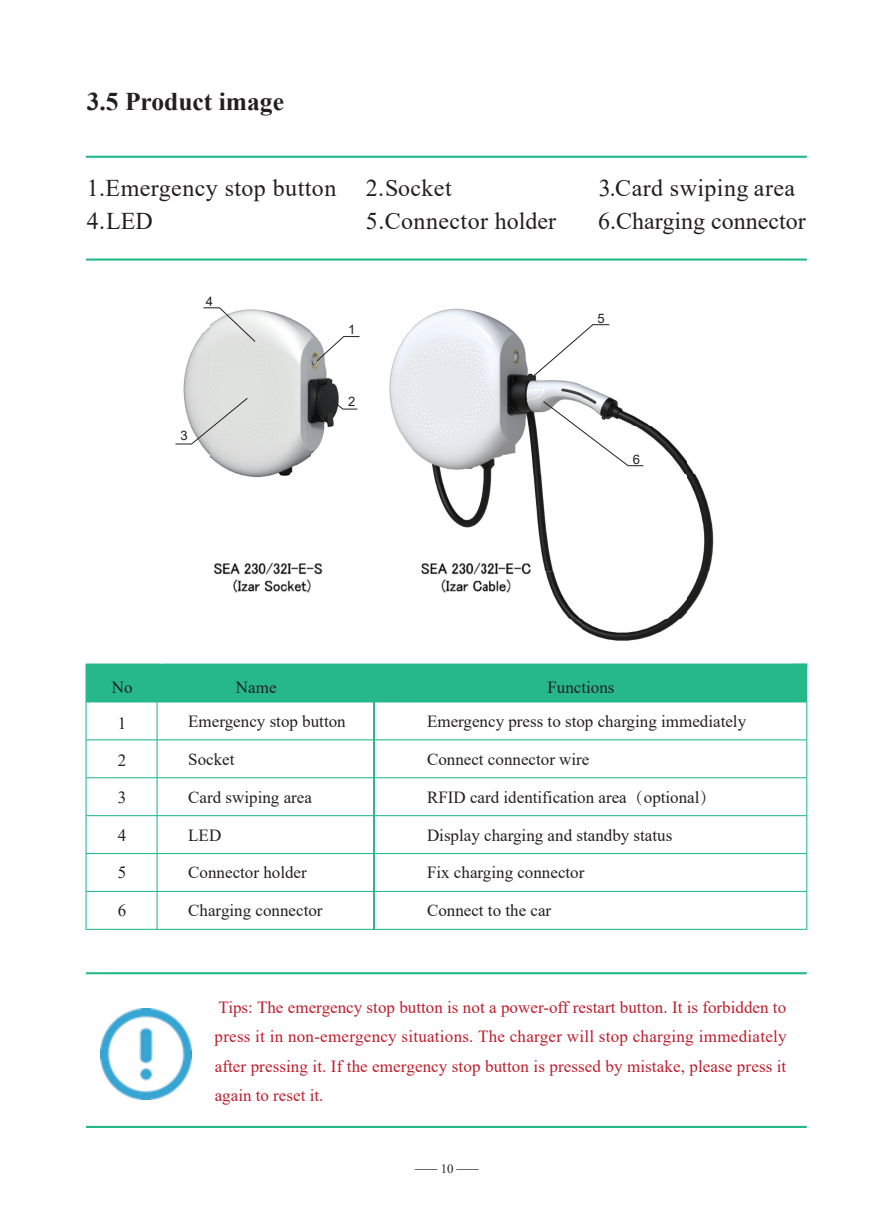
<style>
.page{position:relative;width:893px;height:1212px;background:#fff}
.page>*{position:absolute;margin:0;border:0;box-sizing:border-box;transform-origin:0 0}
.t1{font:700 25.5px "Times New Roman";color:#231f20}
.t2{font:300 25.5px "Adobe Song Std";color:#231f20}
.t3{font:24px "Times New Roman";letter-spacing:.015em;color:#231f20}
.t4{font:16.95px "Times New Roman";color:#231f20}
.t5{font:16.95px/29.4px "Times New Roman";letter-spacing:.005em;color:#be1d2c;text-align:justify}
.t6{font:13.05px "Arial";color:#231f20}
.s1{font-family:"Adobe Song Std";font-weight:300}
</style>
<div class="page">
<img style="left:100px;top:1008px;width:92px;height:91px">
<hr style="left:86px;top:156px;width:721px;height:2px;background:#26b889">
<hr style="left:86px;top:258px;width:721px;height:3px;background:#26b889">
<hr style="left:86px;top:972px;width:721px;height:2px;background:#26b889">
<hr style="left:86px;top:1126px;width:721px;height:2px;background:#26b889">
<svg style="left:86px;top:663px;width:721px;height:267px"></svg>
<hr style="left:86px;top:891px;width:721px;height:1px;background:#26b889">
<hr style="left:86px;top:853px;width:721px;height:1px;background:#26b889">
<hr style="left:86px;top:815px;width:721px;height:1px;background:#26b889">
<hr style="left:86px;top:777px;width:721px;height:1px;background:#26b889">
<hr style="left:86px;top:739px;width:721px;height:1px;background:#26b889">
<hr style="left:86px;top:701px;width:721px;height:1px;background:#26b889">
<hr style="left:374px;top:664px;width:1px;height:265px;background:#26b889">
<hr style="left:157px;top:664px;width:1px;height:265px;background:#26b889">
<img style="left:514px;top:332px;width:198px;height:191px">
<img style="left:537px;top:523px;width:177px;height:96px">
<img style="left:570px;top:619px;width:110px;height:22px">
<img style="left:161px;top:663px;width:646px;height:5px">
<img style="left:183px;top:308px;width:331px;height:220px">
<svg style="left:203px;top:307px;width:53px;height:35px"></svg>
<svg style="left:175px;top:397px;width:73px;height:48px"></svg>
<svg style="left:316px;top:336px;width:44px;height:26px"></svg>
<svg style="left:333px;top:401px;width:25px;height:9px"></svg>
<svg style="left:531px;top:324px;width:79px;height:54px"></svg>
<svg style="left:543px;top:401px;width:101px;height:65px"></svg>
<img style="left:214px;top:562px;width:317px;height:31px">
<h1 class="t1" style="left:87px;top:83px;width:199px">3.5 Product image</h1>
<h2 class="t3" style="left:87px;top:171px;width:366px">1.Emergency stop button 2. ocket</h2>
<h2 class="t3" style="left:599px;top:171px;width:198px">3.Card swiping area</h2>
<h2 class="t3" style="left:87px;top:204px;width:67px">4.LED</h2>
<h2 class="t3" style="left:366px;top:204px;width:192px">5.Connector holder</h2>
<h2 class="t3" style="left:598px;top:204px;width:209px">6.Charging connector</h2>
<h2 class="t3" style="left:385px;top:171px;width:15px">S</h2>
<p class="t6" style="left:206px;top:292px;width:9px">4</p>
<p class="t6" style="left:180px;top:427px;width:9px">3</p>
<p class="t6" style="left:348px;top:321px;width:9px">1</p>
<p class="t6" style="left:348px;top:393px;width:9px">2</p>
<p class="t6" style="left:598px;top:309px;width:9px">5</p>
<p class="t6" style="left:633px;top:450px;width:9px">6</p>
<p class="t4" style="left:112px;top:675px;width:22px">No</p>
<p class="t4" style="left:236px;top:675px;width:42px">Name</p>
<p class="t4" style="left:547px;top:675px;width:69px">Functions</p>
<p class="t4" style="left:118px;top:711px;width:10px">1</p>
<p class="t4" style="left:118px;top:748px;width:10px">2</p>
<p class="t4" style="left:118px;top:786px;width:10px">3</p>
<p class="t4" style="left:118px;top:823px;width:10px">4</p>
<p class="t4" style="left:118px;top:861px;width:10px">5</p>
<p class="t4" style="left:118px;top:898px;width:10px">6</p>
<p class="t4" style="left:188px;top:709px;width:159px">Emergency stop button</p>
<p class="t4" style="left:188px;top:747px;width:48px">Socket</p>
<p class="t4" style="left:188px;top:785px;width:125px">Card swiping area</p>
<p class="t4" style="left:188px;top:823px;width:35px">LED</p>
<p class="t4" style="left:188px;top:861px;width:120px">Connector holder</p>
<p class="t4" style="left:188px;top:898px;width:136px">Charging connector</p>
<p class="t4" style="left:427px;top:709px;width:321px">Emergency press to stop charging immediately</p>
<p class="t4" style="left:427px;top:747px;width:164px">Connect connector wire</p>
<p class="t4" style="left:427px;top:785px;width:291px">RFID card identification area<span class="s1">（</span>optional<span class="s1">）</span></p>
<p class="t4" style="left:427px;top:823px;width:247px">Display charging and standby status</p>
<p class="t4" style="left:427px;top:861px;width:159px">Fix charging connector</p>
<p class="t4" style="left:427px;top:898px;width:126px">Connect to the car</p>
<p class="t5" style="left:215px;top:992px;width:574px">Tips: The emergency stop button is not a power-off restart button. It is forbidden to press it in non-emergency situations. The charger will stop charging immediately after pressing it. If the emergency stop button is pressed by mistake, please press it again to reset it.</p>
<h1 class="t2" style="left:413px;top:1155px;width:68px">— —<sup>1</sup> <sup>0</sup></h1>
</div>
